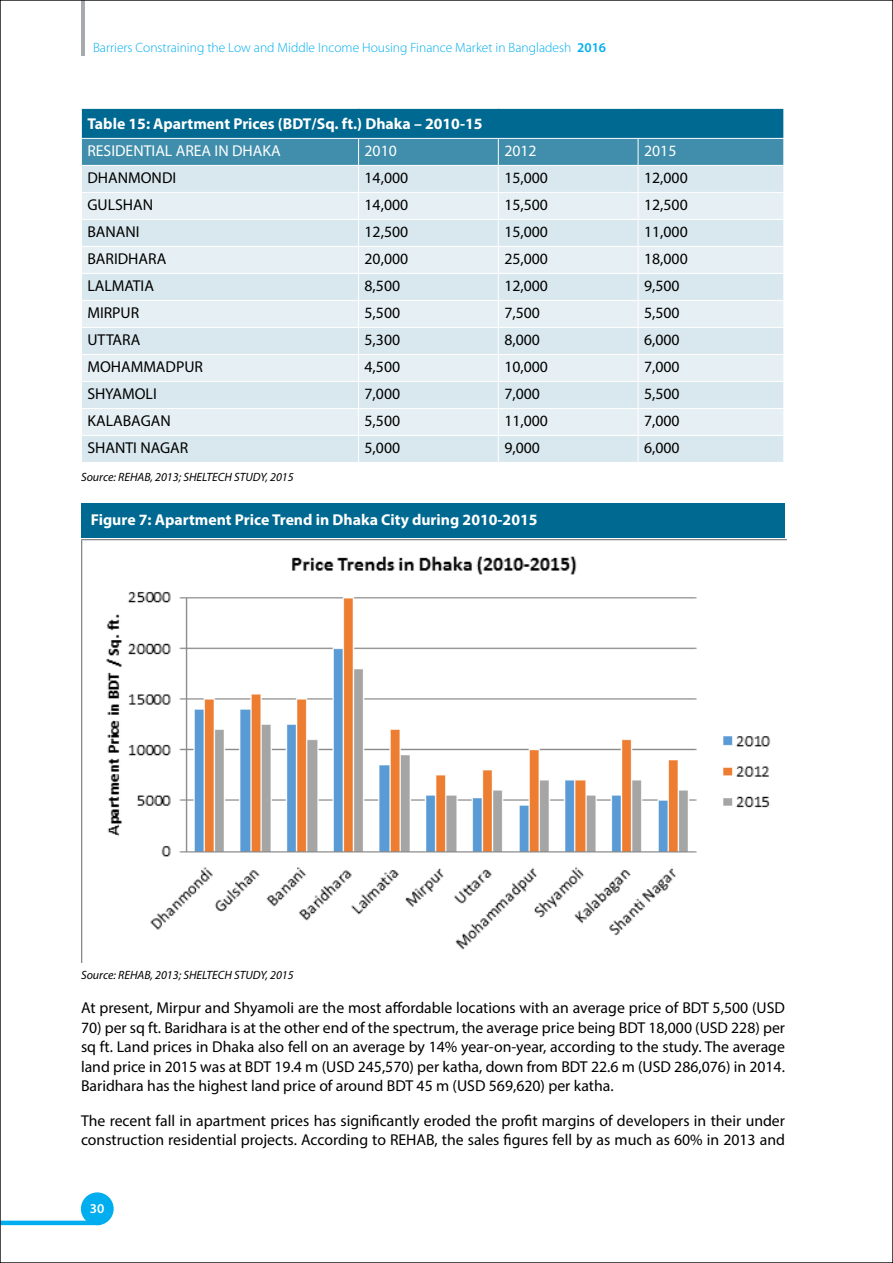
<style>
.page{position:relative;width:893px;height:1263px;background:#fff}
.page>*{position:absolute;margin:0;border:0;box-sizing:border-box;transform-origin:0 0}
.t1{font:15.75px/19.5px "Myriad Pro";color:#000;text-align:justify}
.t2{font:700 15.75px/26.8px "Myriad Pro";color:#fff}
.t3{font:15.75px "Myriad Pro";color:#fff}
.t4{font:300 13.5px "Myriad Pro";color:#00aeef}
.t5{font:600 13.5px "Myriad Pro";color:#fff}
.t6{font:italic 12px "Myriad Pro";color:#000}
.s1{font-weight:600}
.s2{font-weight:400}
</style>
<div class="page">
<div style="left:0;top:1220px;width:99px;height:5px;background:#00aeef"></div>
<div style="left:82px;top:1194px;width:30px;height:30px;background:#00aeef;border-radius:50%"></div>
<div style="left:81px;top:1192px;width:33px;height:33px;border:3px solid #00aeef;border-radius:50%"></div>
<hr style="left:81px;top:0;width:4px;height:55px;background:#a7a9ac">
<svg style="left:81px;top:109px;width:703px;height:353px;background:#c2dae4"></svg>
<img style="left:82px;top:539px;width:704px;height:423px">
<div style="left:81px;top:503px;width:704px;height:35px;background:#006991"></div>
<p class="t4" style="left:93px;top:40px;width:515px">Barriers Constraining the Low and Middle Income Housing Finance Market in Bangladesh <span class="s1">2016</span></p>
<p class="t2" style="left:87px;top:110px;width:397px">Table 15: Apartment Prices (BDT/Sq. ft.) Dhaka – 2010-15<br><span class="s2">RESIDENTIAL AREA IN DHAKA</span></p>
<p class="t3" style="left:365px;top:141px;width:34px">2010</p>
<p class="t3" style="left:504px;top:141px;width:34px">2012</p>
<p class="t3" style="left:644px;top:141px;width:34px">2015</p>
<p class="t1" style="left:87px;top:168px;width:90px">DHANMONDI</p>
<p class="t1" style="left:365px;top:168px;width:45px">14,000</p>
<p class="t1" style="left:504px;top:168px;width:45px">15,000</p>
<p class="t1" style="left:644px;top:168px;width:45px">12,000</p>
<p class="t1" style="left:87px;top:195px;width:67px">GULSHAN</p>
<p class="t1" style="left:365px;top:195px;width:45px">14,000</p>
<p class="t1" style="left:504px;top:195px;width:45px">15,500</p>
<p class="t1" style="left:644px;top:195px;width:45px">12,500</p>
<p class="t1" style="left:87px;top:222px;width:54px">BANANI</p>
<p class="t1" style="left:365px;top:222px;width:45px">12,500</p>
<p class="t1" style="left:504px;top:222px;width:45px">15,000</p>
<p class="t1" style="left:644px;top:222px;width:45px">11,000</p>
<p class="t1" style="left:87px;top:249px;width:81px">BARIDHARA</p>
<p class="t1" style="left:365px;top:249px;width:45px">20,000</p>
<p class="t1" style="left:504px;top:249px;width:45px">25,000</p>
<p class="t1" style="left:644px;top:249px;width:45px">18,000</p>
<p class="t1" style="left:87px;top:276px;width:68px">LALMATIA</p>
<p class="t1" style="left:365px;top:276px;width:37px">8,500</p>
<p class="t1" style="left:504px;top:276px;width:45px">12,000</p>
<p class="t1" style="left:644px;top:276px;width:37px">9,500</p>
<p class="t1" style="left:87px;top:303px;width:53px">MIRPUR</p>
<p class="t1" style="left:365px;top:303px;width:37px">5,500</p>
<p class="t1" style="left:504px;top:303px;width:37px">7,500</p>
<p class="t1" style="left:644px;top:303px;width:37px">5,500</p>
<p class="t1" style="left:87px;top:330px;width:55px">UTTARA</p>
<p class="t1" style="left:365px;top:330px;width:37px">5,300</p>
<p class="t1" style="left:504px;top:330px;width:37px">8,000</p>
<p class="t1" style="left:644px;top:330px;width:37px">6,000</p>
<p class="t1" style="left:87px;top:357px;width:117px">MOHAMMADPUR</p>
<p class="t1" style="left:365px;top:357px;width:37px">4,500</p>
<p class="t1" style="left:504px;top:357px;width:45px">10,000</p>
<p class="t1" style="left:644px;top:357px;width:37px">7,000</p>
<p class="t1" style="left:87px;top:384px;width:71px">SHYAMOLI</p>
<p class="t1" style="left:365px;top:384px;width:37px">7,000</p>
<p class="t1" style="left:504px;top:384px;width:37px">7,000</p>
<p class="t1" style="left:644px;top:384px;width:37px">5,500</p>
<p class="t1" style="left:87px;top:411px;width:85px">KALABAGAN</p>
<p class="t1" style="left:365px;top:411px;width:37px">5,500</p>
<p class="t1" style="left:504px;top:411px;width:45px">11,000</p>
<p class="t1" style="left:644px;top:411px;width:37px">7,000</p>
<p class="t1" style="left:87px;top:438px;width:103px">SHANTI NAGAR</p>
<p class="t1" style="left:365px;top:438px;width:37px">5,000</p>
<p class="t1" style="left:504px;top:438px;width:37px">9,000</p>
<p class="t1" style="left:644px;top:438px;width:37px">6,000</p>
<p class="t6" style="left:81px;top:469px;width:214px">Source: REHAB, 2013; SHELTECH STUDY, 2015</p>
<p class="t2" style="left:91px;top:505px;width:448px">Figure 7: Apartment Price Trend in Dhaka City during 2010-2015</p>
<p class="t6" style="left:81px;top:968px;width:214px">Source: REHAB, 2013; SHELTECH STUDY, 2015</p>
<p class="t1" style="left:81px;top:998px;width:705px">At present, Mirpur and Shyamoli are the most affordable locations with an average price of BDT 5,500 (USD</p>
<p class="t1" style="left:81px;top:1017px;width:705px">70) per sq ft. Baridhara is at the other end of the spectrum, the average price being BDT 18,000 (USD 228) per sq ft. Land prices in Dhaka also fell on an average by 14% year-on-year, according to the study. The average land price in 2015 was at BDT 19.4 m (USD 245,570) per katha, down from BDT 22.6 m (USD 286,076) in 2014.<br>Baridhara has the highest land price of around BDT 45 m (USD 569,620) per katha.</p>
<p class="t1" style="left:81px;top:1110px;width:705px">The recent fall in apartment prices has significantly eroded the profit margins of developers in their under construction residential projects. According to REHAB, the sales figures fell by as much as 60% in 2013 and</p>
<p class="t5" style="left:90px;top:1200px;width:16px">30</p>
</div>
